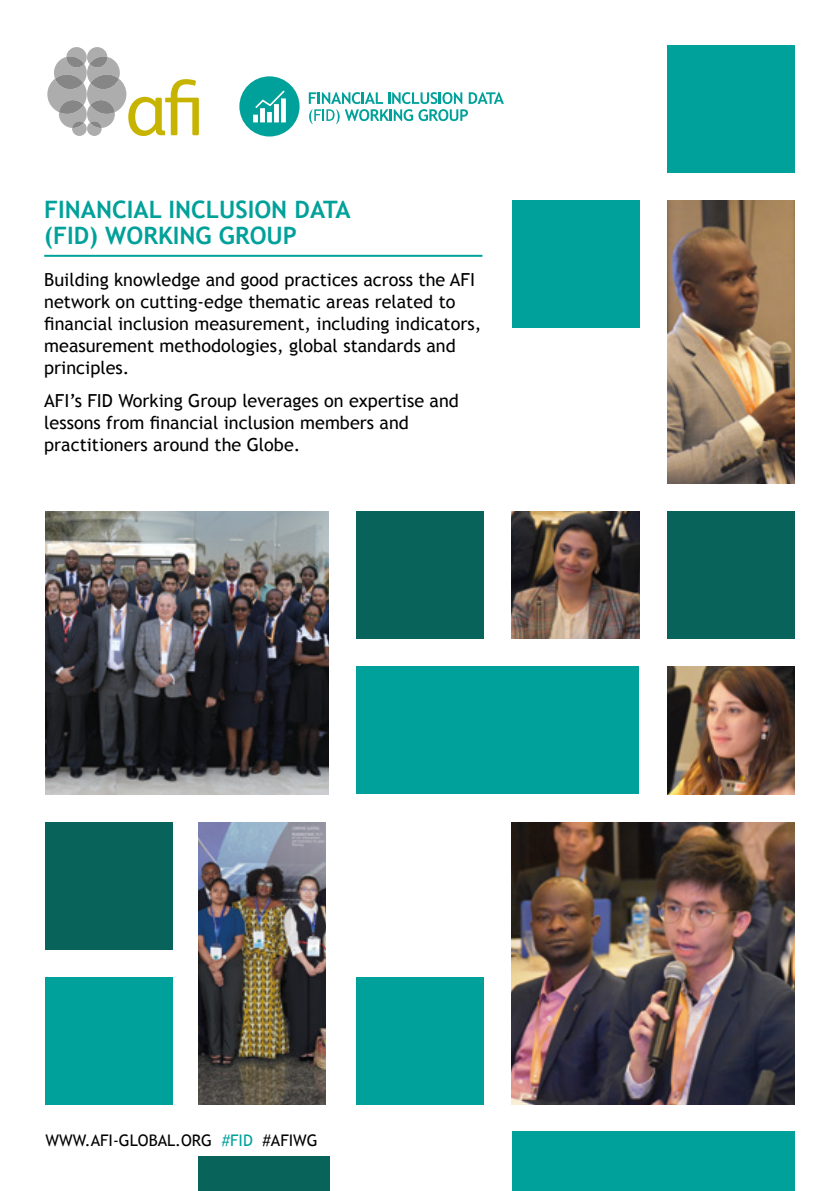
<style>
.page{position:relative;width:840px;height:1191px;background:#fff}
.page>*{position:absolute;margin:0;border:0;box-sizing:border-box;transform-origin:0 0}
.t1{font:700 24px/26px "Trebuchet MS";color:#00a19a}
.t2{font:18px/22px "Trebuchet MS";color:#000}
.t3{font:16px "Trebuchet MS";color:#000}
.s1{color:#00a19a}
</style>
<div class="page">
<svg style="left:47px;top:47px;width:152px;height:89px"></svg>
<div style="left:511px;top:1131px;width:283px;height:60px;background:#00a19a"></div>
<div style="left:198px;top:1156px;width:132px;height:35px;background:#08645b"></div>
<div style="left:667px;top:45px;width:127px;height:127px;background:#00a19a"></div>
<div style="left:45px;top:822px;width:127px;height:127px;background:#08645b"></div>
<img style="left:667px;top:201px;width:127px;height:282px">
<div style="left:356px;top:511px;width:127px;height:127px;background:#08645b"></div>
<div style="left:45px;top:977px;width:127px;height:127px;background:#00a19a"></div>
<div style="left:667px;top:511px;width:127px;height:127px;background:#08645b"></div>
<div style="left:356px;top:977px;width:127px;height:127px;background:#00a19a"></div>
<img style="left:511px;top:822px;width:283px;height:282px">
<img style="left:667px;top:667px;width:127px;height:127px">
<img style="left:198px;top:822px;width:127px;height:282px">
<img style="left:45px;top:511px;width:283px;height:283px">
<div style="left:356px;top:667px;width:282px;height:127px;background:#00a19a"></div>
<img style="left:511px;top:511px;width:127px;height:127px">
<div style="left:511px;top:201px;width:127px;height:127px;background:#00a19a"></div>
<svg style="left:239px;top:76px;width:60px;height:60px"></svg>
<svg style="left:308px;top:92px;width:195px;height:32px"></svg>
<hr style="left:44px;top:255px;width:438px;height:2px;background:#00a19a">
<h1 class="t1" style="left:44px;top:197px;width:308px">FINANCIAL INCLUSION DATA (FID) WORKING GROUP</h1>
<p class="t2" style="left:44px;top:269px;width:438px">Building knowledge and good practices across the AFI network on cutting-edge thematic areas related to financial inclusion measurement, including indicators, measurement methodologies, global standards and principles.</p>
<p class="t2" style="left:44px;top:390px;width:416px">AFI’s FID Working Group leverages on expertise and lessons from financial inclusion members and practitioners around the Globe.</p>
<p class="t3" style="left:45px;top:1130px;width:273px">WWW.AFI-GLOBAL.ORG <span class="s1">#FID</span> #AFIWG</p>
</div>
